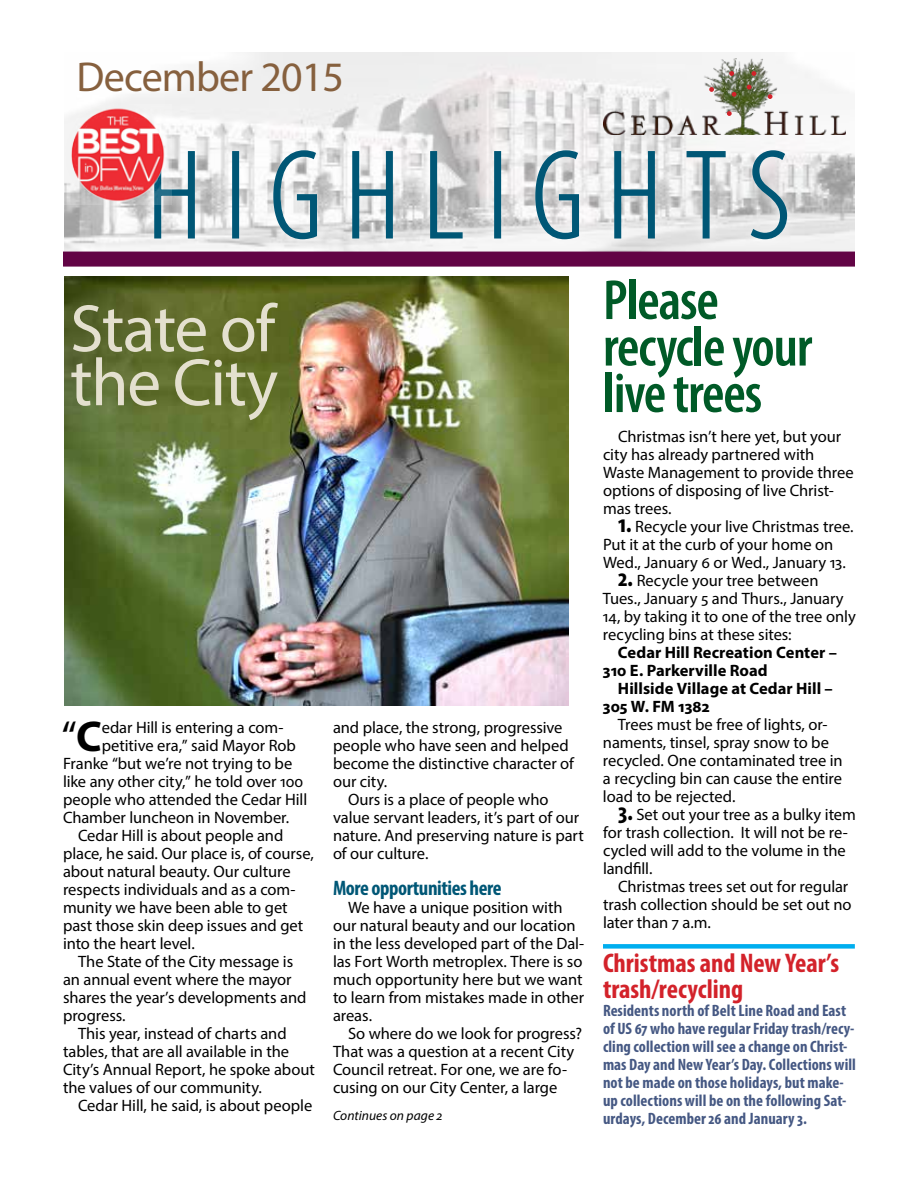
<style>
.page{position:relative;width:918px;height:1188px;background:#fff}
.page>*{position:absolute;margin:0;border:0;box-sizing:border-box;transform-origin:0 0}
.t1{font:67.5px/54px "Myriad Pro";letter-spacing:-.02em;color:#e4e0cf}
.t2{font:600 condensed 57px/46.5px "Myriad Pro";letter-spacing:-.02em;color:#005a27}
.t3{font:43.2px "Myriad Pro";color:#000}
.t4{font:42px "Myriad Pro";letter-spacing:-.02em;color:#86603e}
.t5{font:700 condensed 27px/25.5px "Myriad Pro";color:#d3222a}
.t6{font:700 condensed 21px "Myriad Pro";letter-spacing:-.02em;color:#005776}
.t7{font:16.5px/18px "Myriad Pro";letter-spacing:-.005em;color:#000}
.t8{font:700 condensed 16.5px/18px "Myriad Pro";letter-spacing:.005em;color:#455883}
.t9{font:700 16.5px/18px "Myriad Pro";color:#000}
.t10{font:italic 13.5px "Myriad Pro";letter-spacing:.005em;color:#000}
.s1{font-weight:700}
.s2{font-weight:700;font-stretch:condensed;font-size:25.5px}
</style>
<div class="page">
<img style="left:64px;top:52px;width:791px;height:200px">
<div style="left:142px;top:138px;width:657px;height:114px;background:#fff;opacity:.75"></div>
<svg style="left:153px;top:150px;width:635px;height:90px"></svg>
<img style="left:603px;top:59px;width:243px;height:75px">
<div style="left:63px;top:252px;width:792px;height:15px;background:#620445"></div>
<img style="left:64px;top:105px;width:107px;height:100px">
<svg style="left:727px;top:111px;width:5px;height:5px"></svg>
<svg style="left:729px;top:71px;width:5px;height:5px"></svg>
<svg style="left:752px;top:71px;width:4px;height:5px"></svg>
<svg style="left:709px;top:87px;width:5px;height:5px"></svg>
<svg style="left:768px;top:94px;width:5px;height:5px"></svg>
<svg style="left:747px;top:85px;width:4px;height:4px"></svg>
<svg style="left:732px;top:92px;width:4px;height:5px"></svg>
<img style="left:64px;top:276px;width:504px;height:430px">
<div style="left:603px;top:944px;width:252px;height:5px;background:#00aeef"></div>
<h3 class="t4" style="left:76px;top:51px;width:269px">December 2015</h3>
<h1 class="t1" style="left:70px;top:301px;width:209px">State of the City</h1>
<h3 class="t3" style="left:62px;top:710px;width:42px">“<span class="s1">C</span></h3>
<p class="t7" style="left:102px;top:718px;width:183px">edar Hill is entering a com-</p>
<p class="t7" style="left:102px;top:736px;width:196px">petitive era,” said Mayor Rob</p>
<p class="t7" style="left:63px;top:754px;width:231px">Franke “but we’re not trying to be</p>
<p class="t7" style="left:63px;top:772px;width:242px">like any other city,” he told over 100</p>
<p class="t7" style="left:63px;top:790px;width:246px">people who attended the Cedar Hill</p>
<p class="t7" style="left:63px;top:808px;width:228px">Chamber luncheon in November.</p>
<p class="t7" style="left:78px;top:826px;width:207px">Cedar Hill is about people and</p>
<p class="t7" style="left:63px;top:844px;width:252px">place, he said. Our place is, of course,</p>
<p class="t7" style="left:63px;top:862px;width:229px">about natural beauty. Our culture</p>
<p class="t7" style="left:63px;top:880px;width:234px">respects individuals and as a com-</p>
<p class="t7" style="left:63px;top:898px;width:226px">munity we have been able to get</p>
<p class="t7" style="left:63px;top:916px;width:242px">past those skin deep issues and get</p>
<p class="t7" style="left:63px;top:935px;width:133px">into the heart level.</p>
<p class="t7" style="left:78px;top:953px;width:217px">The State of the City message is</p>
<p class="t7" style="left:63px;top:971px;width:230px">an annual event where the mayor</p>
<p class="t7" style="left:63px;top:989px;width:245px">shares the year’s developments and</p>
<p class="t7" style="left:63px;top:1007px;width:64px">progress.</p>
<p class="t7" style="left:78px;top:1025px;width:210px">This year, instead of charts and</p>
<p class="t7" style="left:63px;top:1043px;width:228px">tables, that are all available in the</p>
<p class="t7" style="left:63px;top:1061px;width:253px">City’s Annual Report, he spoke about</p>
<p class="t7" style="left:63px;top:1079px;width:200px">the values of our community.</p>
<p class="t7" style="left:78px;top:1097px;width:236px">Cedar Hill, he said, is about people</p>
<p class="t7" style="left:333px;top:719px;width:231px">and place, the strong, progressive</p>
<p class="t7" style="left:333px;top:737px;width:237px">people who have seen and helped</p>
<p class="t7" style="left:333px;top:755px;width:243px">become the distinctive character of</p>
<p class="t7" style="left:333px;top:773px;width:56px">our city.</p>
<p class="t7" style="left:348px;top:791px;width:202px">Ours is a place of people who</p>
<p class="t7" style="left:333px;top:809px;width:248px">value servant leaders, it’s part of our</p>
<p class="t7" style="left:333px;top:827px;width:252px">nature. And preserving nature is part</p>
<p class="t7" style="left:333px;top:845px;width:97px">of our culture.</p>
<p class="t6" style="left:333px;top:875px;width:170px">More opportunities here</p>
<p class="t7" style="left:333px;top:898px;width:253px;text-indent:15px">We have a unique position with our natural beauty and our location in the less developed part of the Dal&shy;las Fort Worth metroplex. There is so much opportunity here but we want to learn from mistakes made in other areas.</p>
<p class="t7" style="left:333px;top:1024px;width:251px;text-indent:15px">So where do we look for progress?<br>That was a question at a recent City Council retreat. For one, we are fo&shy;cusing on our City Center, a large</p>
<p class="t10" style="left:333px;top:1107px;width:111px">Continues on page 2</p>
<h2 class="t2" style="left:603px;top:276px;width:211px">Please recycle your live trees</h2>
<p class="t7" style="left:603px;top:427px;width:252px;text-indent:15px">Christmas isn’t here yet, but your city has already partnered with<br>Waste Management to provide three options of disposing of live Christ&shy;mas trees.</p>
<p class="t7" style="left:603px;top:517px;width:252px;text-indent:15px"><span class="s2">1.</span> Recycle your live Christmas tree.<br>Put it at the curb of your home on<br>Wed., January 6 or Wed., January 13.</p>
<p class="t7" style="left:603px;top:571px;width:254px;text-indent:15px"><span class="s2">2.</span> Recycle your tree between Tues., January 5 and Thurs., January 14, by taking it to one of the tree only recycling bins at these sites:</p>
<p class="t9" style="left:603px;top:643px;width:236px;text-indent:15px">Cedar Hill Recreation Center –<br>310 E. Parkerville Road</p>
<p class="t9" style="left:603px;top:679px;width:231px;text-indent:15px">Hillside Village at Cedar Hill –<br>305 W. FM 1382</p>
<p class="t7" style="left:603px;top:715px;width:241px;text-indent:15px">Trees must be free of lights, or&shy;naments, tinsel, spray snow to be recycled. One contaminated tree in a recycling bin can cause the entire load to be rejected.</p>
<p class="t7" style="left:603px;top:805px;width:254px;text-indent:15px"><span class="s2">3.</span> Set out your tree as a bulky item for trash collection. It will not be re&shy;cycled will add to the volume in the landfill.</p>
<p class="t7" style="left:603px;top:877px;width:250px;text-indent:15px">Christmas trees set out for regular trash collection should be set out no later than 7 a.m.</p>
<h3 class="t5" style="left:603px;top:950px;width:238px">Christmas and New Year’s trash/recycling</h3>
<p class="t8" style="left:603px;top:1001px;width:254px">Residents north of Belt Line Road and East of US 67 who have regular Friday trash/recy&shy;cling collection will see a change on Christ&shy;mas Day and New Year’s Day. Collections will not be made on those holidays, but make&shy;up collections will be on the following Sat&shy;urdays, December 26 and January 3.</p>
</div>
